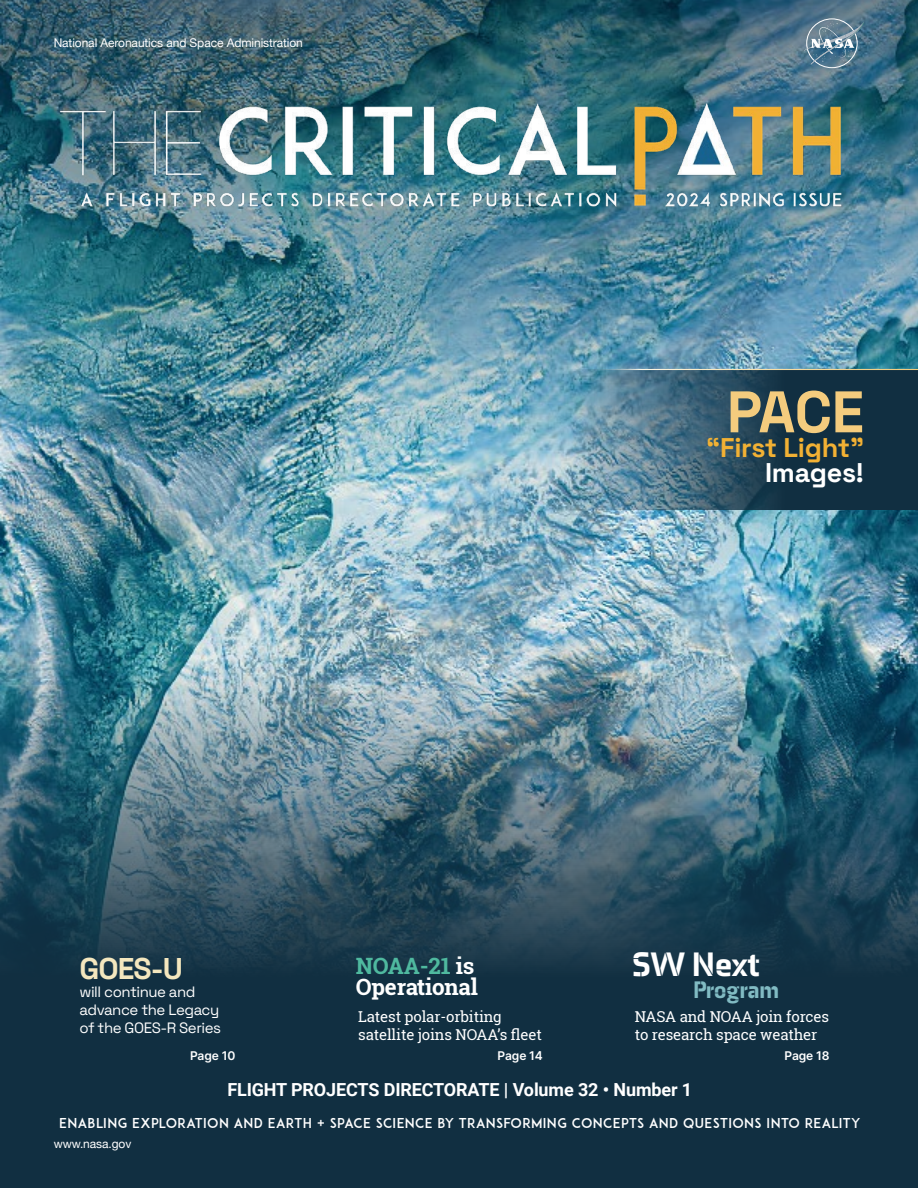
<style>
.page{position:relative;width:918px;height:1188px;background:#fff}
.page>*{position:absolute;margin:0;border:0;box-sizing:border-box;transform-origin:0 0}
.body_h1{font:300 58.5px "Space Grotesk";color:#f4cc7e}
.body{font:900 34.8px "Axia Stencil";letter-spacing:-.005em;color:#fff}
.body-2{font:300 30px "Space Grotesk";color:#f4e7be}
.body_h1-2{font:300 27px "Space Grotesk";letter-spacing:-.01em;color:#f2b134}
.body_h1-3{font:300 27px "Space Grotesk";letter-spacing:-.01em;color:#fff}
.body-3{font:900 24.6px "Axia Stencil";letter-spacing:-.005em;color:#81bbc3}
.body_h1-4{font:700 22.5px/21px "Roboto Slab";letter-spacing:-.01em;color:#fff}
.body-4{font:700 18px "Roboto";letter-spacing:-.005em;color:#fff}
.body_h1-5{font:15px/18px "Roboto Slab";letter-spacing:-.01em;color:#fff}
.body-5{font:300 15px/18px "Space Grotesk";letter-spacing:-.03em;color:#fff}
.body-6{font:13.5px "ADAM.CGPRO";letter-spacing:.03em;color:#fff}
.body-7{font:12px "Helvetica Neue";letter-spacing:-.005em;color:#fff}
.body-8{font:600 12px "Inter";letter-spacing:-.005em;color:#fff}
.s1{color:#4fb99f}
</style>
<div class="page">
<img style="left:0;top:451px;width:918px;height:214px">
<svg style="left:0;top:665px;width:918px;height:523px;background:#2c4e5f"></svg>
<img style="left:0;top:0;width:918px;height:451px">
<img style="left:12px;top:72px;width:881px;height:171px">
<div style="left:806px;top:18px;width:52px;height:50px;border:1px solid #fff;border-radius:50%"></div>
<svg style="left:804px;top:21px;width:60px;height:44px;background:#6b8a9c"></svg>
<svg style="left:568px;top:369px;width:350px;height:141px;background:#345669"></svg>
<hr style="left:586px;top:369px;width:332px;height:1px;background:#fff">
<p class="body-7" style="left:54px;top:34px;width:251px">National Aeronautics and Space Administration</p>
<p class="body_h1" style="left:727px;top:369px;width:139px">PACE</p>
<p class="body_h1-2" style="left:707px;top:428px;width:159px">“First Light”</p>
<p class="body_h1-3" style="left:765px;top:453px;width:100px">Images!</p>
<p class="body-2" style="left:80px;top:947px;width:105px">GOES-U</p>
<p class="body-5" style="left:80px;top:982px;width:143px">will continue and advance the Legacy of the GOES-R Series</p>
<p class="body-8" style="left:190px;top:1047px;width:47px">Page 10</p>
<p class="body_h1-4" style="left:356px;top:955px;width:124px"><span class="s1">NOAA-21</span> is<br>Operational</p>
<p class="body_h1-5" style="left:358px;top:1007px;width:185px">Latest polar-orbiting satellite joins NOAA’s fleet</p>
<p class="body-8" style="left:498px;top:1047px;width:47px">Page 14</p>
<p class="body" style="left:632px;top:943px;width:129px">SW Next</p>
<p class="body-3" style="left:693px;top:974px;width:88px">Program</p>
<p class="body_h1-5" style="left:635px;top:1007px;width:196px">NASA and NOAA join forces to research space weather</p>
<p class="body-8" style="left:785px;top:1047px;width:47px">Page 18</p>
<p class="body-4" style="left:227px;top:1077px;width:466px">FLIGHT PROJECTS DIRECTORATE | Volume 32 • Number 1</p>
<p class="body-6" style="left:59px;top:1115px;width:803px">ENABLING EXPLORATION AND EARTH + SPACE SCIENCE BY TRANSFORMING CONCEPTS AND QUESTIONS INTO REALITY</p>
<p class="body-7" style="left:54px;top:1135px;width:79px">www.nasa.gov</p>
</div>
